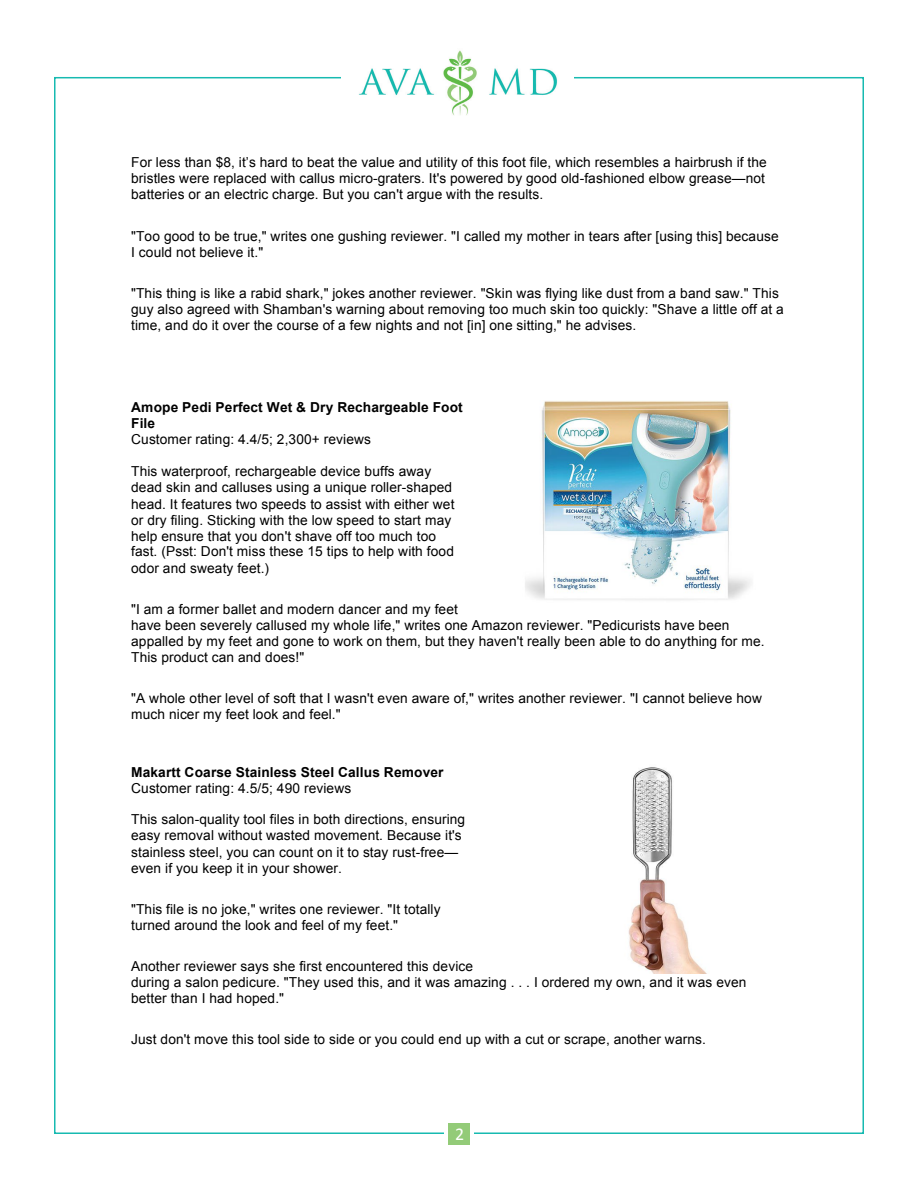
<style>
.page{position:relative;width:918px;height:1188px;background:#fff}
.page>*{position:absolute;margin:0;border:0;box-sizing:border-box;transform-origin:0 0}
.t1{font:18px "Calibri";color:#fff}
.t2{font:13.8px/16px "Arial";letter-spacing:.01em;color:#000}
.t3{font:700 13.8px/16px "Arial";letter-spacing:.01em;color:#000}
.s1{font-weight:400}
</style>
<div class="page">
<img style="left:359px;top:50px;width:199px;height:65px">
<div style="left:448px;top:1123px;width:22px;height:22px;background:#93cb78"></div>
<img style="left:525px;top:401px;width:226px;height:199px">
<img style="left:628px;top:767px;width:79px;height:207px">
<p class="t2" style="left:131px;top:155px;width:637px">For less than $8, it’s hard to beat the value and utility of this foot file, which resembles a hairbrush if the bristles were replaced with callus micro-graters. It's powered by good old-fashioned elbow grease—not batteries or an electric charge. But you can't argue with the results.</p>
<p class="t2" style="left:131px;top:228px;width:649px">"Too good to be true," writes one gushing reviewer. "I called my mother in tears after [using this] because<br>I could not believe it."</p>
<p class="t2" style="left:131px;top:285px;width:654px">"This thing is like a rabid shark," jokes another reviewer. "Skin was flying like dust from a band saw." This guy also agreed with Shamban's warning about removing too much skin too quickly: "Shave a little off at a time, and do it over the course of a few nights and not [in] one sitting," he advises.</p>
<p class="t3" style="left:131px;top:400px;width:333px">Amope Pedi Perfect Wet &amp; Dry Rechargeable Foot<br>File<br><span class="s1">Customer rating: 4.4/5; 2,300+ reviews</span></p>
<p class="t2" style="left:131px;top:464px;width:325px">This waterproof, rechargeable device buffs away dead skin and calluses using a unique roller-shaped head. It features two speeds to assist with either wet or dry filing. Sticking with the low speed to start may help ensure that you don't shave off too much too fast. (Psst: Don't miss these 15 tips to help with food odor and sweaty feet.)</p>
<p class="t2" style="left:131px;top:601px;width:635px">"I am a former ballet and modern dancer and my feet<br>have been severely callused my whole life," writes one Amazon reviewer. "Pedicurists have been appalled by my feet and gone to work on them, but they haven't really been able to do anything for me.<br>This product can and does!"</p>
<p class="t2" style="left:131px;top:690px;width:632px">"A whole other level of soft that I wasn't even aware of," writes another reviewer. "I cannot believe how much nicer my feet look and feel."</p>
<p class="t3" style="left:131px;top:764px;width:314px">Makartt Coarse Stainless Steel Callus Remover<br><span class="s1">Customer rating: 4.5/5; 490 reviews</span></p>
<p class="t2" style="left:131px;top:812px;width:336px">This salon-quality tool files in both directions, ensuring easy removal without wasted movement. Because it's stainless steel, you can count on it to stay rust-free— even if you keep it in your shower.</p>
<p class="t2" style="left:131px;top:901px;width:311px">"This file is no joke," writes one reviewer. "It totally turned around the look and feel of my feet."</p>
<p class="t2" style="left:131px;top:958px;width:617px">Another reviewer says she first encountered this device<br>during a salon pedicure. "They used this, and it was amazing . . . I ordered my own, and it was even better than I had hoped."</p>
<p class="t2" style="left:131px;top:1032px;width:576px">Just don't move this tool side to side or you could end up with a cut or scrape, another warns.</p>
<p class="t1" style="left:455px;top:1123px;width:11px">2</p>
</div>
